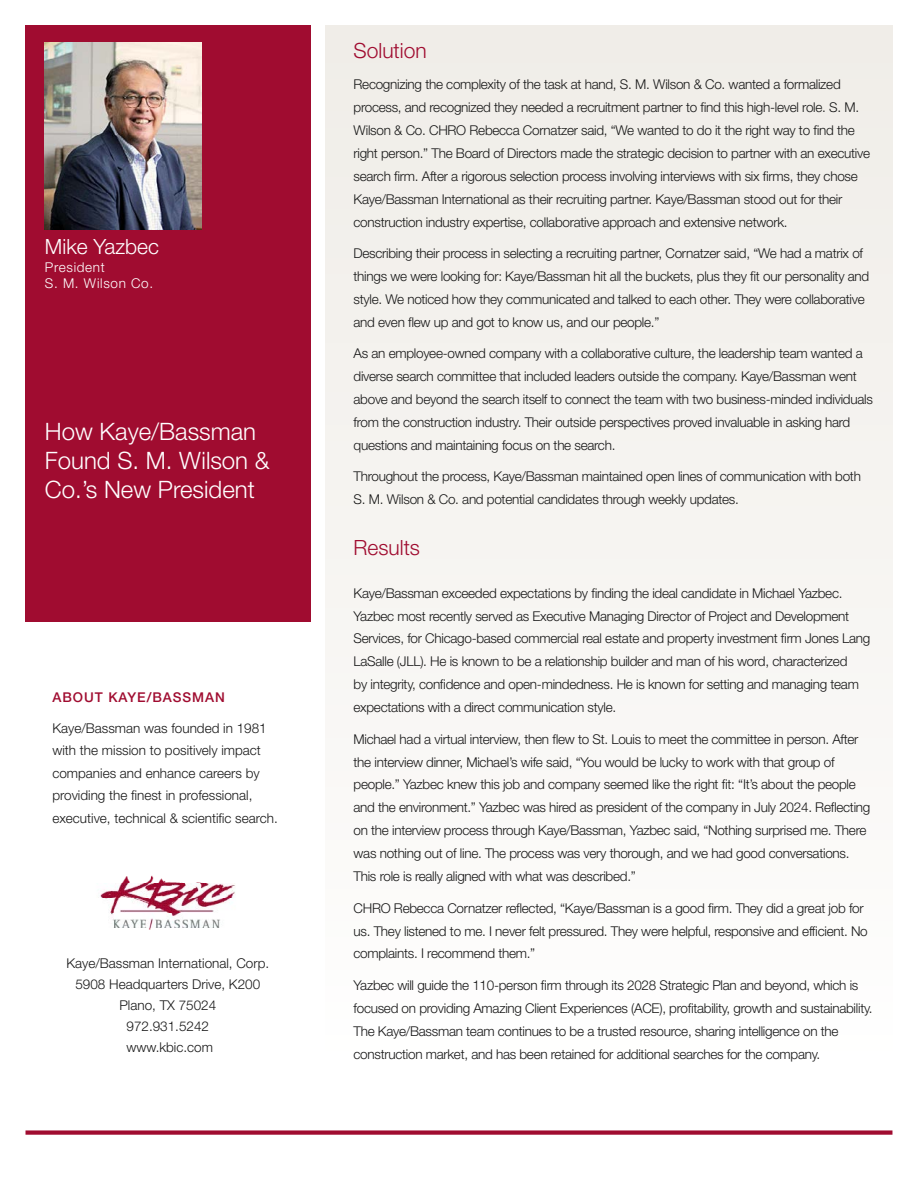
<style>
.page{position:relative;width:918px;height:1188px;background:#fff}
.page>*{position:absolute;margin:0;border:0;box-sizing:border-box;transform-origin:0 0}
.t1{font:300 24px/28.8px "Helvetica Neue LT Std";color:#fff}
.t2{font:300 21px "Helvetica Neue LT Std";color:#a00c30}
.t3{font:300 21px "Helvetica Neue LT Std";color:#fff}
.t4{font:300 13.5px/23px "Helvetica Neue LT Std";letter-spacing:-.02em;color:#181818}
.t5{font:300 13.5px/22.5px "Helvetica Neue LT Std";color:#181818}
.t6{font:300 13.5px/16.2px "Helvetica Neue LT Std";letter-spacing:.05em;color:#fff}
.t7{font:500 13.5px "Helvetica Neue LT Std";letter-spacing:.07em;color:#a00c30}
</style>
<div class="page">
<img style="left:100px;top:875px;width:135px;height:55px">
<div style="left:26px;top:26px;width:285px;height:596px;background:#a00c30"></div>
<div style="left:326px;top:26px;width:566px;height:1037px;background:#f6f4f1"></div>
<div style="left:26px;top:1130px;width:866px;height:5px;background:#a00c30"></div>
<img style="left:45px;top:43px;width:157px;height:186px">
<h2 class="t3" style="left:45px;top:233px;width:115px">Mike Yazbec</h2>
<p class="t6" style="left:45px;top:259px;width:110px">President<br>S. M. Wilson Co.</p>
<h1 class="t1" style="left:45px;top:417px;width:226px">How Kaye/Bassman<br>Found S. M. Wilson &amp;<br>Co.’s New President</h1>
<p class="t7" style="left:52px;top:689px;width:174px">ABOUT KAYE/BASSMAN</p>
<p class="t5" style="left:52px;top:716px;width:227px">Kaye/Bassman was founded in 1981 with the mission to positively impact companies and enhance careers by providing the finest in professional, executive, technical &amp; scientific search.</p>
<p class="t5" style="left:66px;top:952px;width:204px;line-height:21px;text-align:center">Kaye/Bassman International, Corp.<br>5908 Headquarters Drive, K200<br>Plano, TX 75024<br>972.931.5242<br>www.kbic.com</p>
<h2 class="t2" style="left:354px;top:37px;width:75px">Solution</h2>
<p class="t4" style="left:354px;top:73px;width:518px">Recognizing the complexity of the task at hand, S. M. Wilson &amp; Co. wanted a formalized process, and recognized they needed a recruitment partner to find this high-level role. S. M.<br>Wilson &amp; Co. CHRO Rebecca Cornatzer said, “We wanted to do it the right way to find the right person.” The Board of Directors made the strategic decision to partner with an executive search firm. After a rigorous selection process involving interviews with six firms, they chose Kaye/Bassman International as their recruiting partner. Kaye/Bassman stood out for their construction industry expertise, collaborative approach and extensive network.</p>
<p class="t4" style="left:354px;top:241px;width:517px">Describing their process in selecting a recruiting partner, Cornatzer said, “We had a matrix of things we were looking for: Kaye/Bassman hit all the buckets, plus they fit our personality and style. We noticed how they communicated and talked to each other. They were collaborative and even flew up and got to know us, and our people.”</p>
<p class="t4" style="left:354px;top:342px;width:521px">As an employee-owned company with a collaborative culture, the leadership team wanted a diverse search committee that included leaders outside the company. Kaye/Bassman went above and beyond the search itself to connect the team with two business-minded individuals from the construction industry. Their outside perspectives proved invaluable in asking hard questions and maintaining focus on the search.</p>
<p class="t4" style="left:354px;top:465px;width:509px">Throughout the process, Kaye/Bassman maintained open lines of communication with both<br>S. M. Wilson &amp; Co. and potential candidates through weekly updates.</p>
<h2 class="t2" style="left:354px;top:535px;width:68px">Results</h2>
<p class="t4" style="left:354px;top:581px;width:518px">Kaye/Bassman exceeded expectations by finding the ideal candidate in Michael Yazbec.<br>Yazbec most recently served as Executive Managing Director of Project and Development Services, for Chicago-based commercial real estate and property investment firm Jones Lang LaSalle (JLL). He is known to be a relationship builder and man of his word, characterized<br>by integrity, confidence and open-mindedness. He is known for setting and managing team expectations with a direct communication style.</p>
<p class="t4" style="left:354px;top:727px;width:518px">Michael had a virtual interview, then flew to St. Louis to meet the committee in person. After the interview dinner, Michael’s wife said, “You would be lucky to work with that group of people.” Yazbec knew this job and company seemed like the right fit: “It’s about the people and the environment.” Yazbec was hired as president of the company in July 2024. Reflecting on the interview process through Kaye/Bassman, Yazbec said, “Nothing surprised me. There was nothing out of line. The process was very thorough, and we had good conversations.<br>This role is really aligned with what was described.”</p>
<p class="t4" style="left:354px;top:896px;width:516px">CHRO Rebecca Cornatzer reflected, “Kaye/Bassman is a good firm. They did a great job for us. They listened to me. I never felt pressured. They were helpful, responsive and efficient. No complaints. I recommend them.”</p>
<p class="t4" style="left:354px;top:973px;width:521px">Yazbec will guide the 110-person firm through its 2028 Strategic Plan and beyond, which is focused on providing Amazing Client Experiences (ACE), profitability, growth and sustainability.<br>The Kaye/Bassman team continues to be a trusted resource, sharing intelligence on the construction market, and has been retained for additional searches for the company.</p>
</div>
